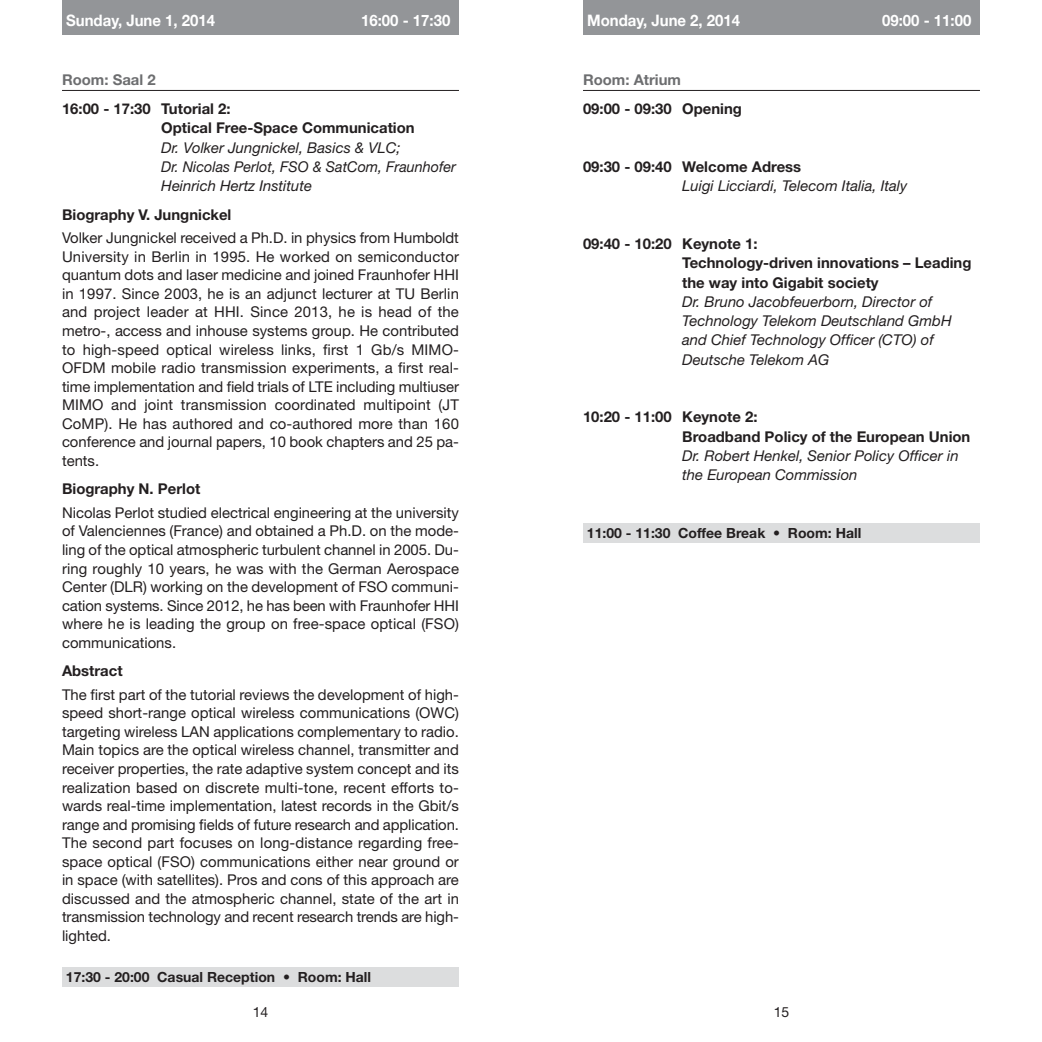
<style>
.page{position:relative;width:1042px;height:1042px;background:#fff}
.page>*{position:absolute;margin:0;border:0;box-sizing:border-box;transform-origin:0 0}
.t1{font:700 15.75px "Helvetica Neue";color:#fff;scale:.95 1}
.t2{font:700 15.75px "Helvetica Neue LT Std";color:#fff;scale:.95 1}
.t3{font:14.88px/18.6px "Helvetica Neue LT Std";color:#231f20;text-align:justify}
.t4{font:italic 14.88px/19.2px "Helvetica Neue LT Std";color:#231f20}
.t5{font:700 14.88px/19.2px "Helvetica Neue LT Std";color:#231f20}
.t6{font:700 14.88px "Helvetica Neue LT Std";color:#6d6e70}
.t7{font:700 14px "Helvetica Neue LT Std";color:#231f20}
.t8{font:14px "Helvetica Neue LT Std";color:#231f20}
.s1{font-weight:100;font-stretch:expanded}
</style>
<div class="page">
<hr style="left:583px;top:90px;width:397px;height:1px;background:#231f20">
<hr style="left:62px;top:90px;width:397px;height:1px;background:#231f20">
<div style="left:62px;top:0;width:397px;height:35px;background:#939598"></div>
<div style="left:583px;top:0;width:397px;height:35px;background:#939598"></div>
<div style="left:583px;top:523px;width:397px;height:20px;background:#dcddde"></div>
<div style="left:62px;top:967px;width:397px;height:20px;background:#dcddde"></div>
<p class="t1" style="left:66px;top:11px;width:158px">Sunday, June 1, 2014</p>
<p class="t2" style="left:361px;top:15px;width:95px">16:00 - 17:30</p>
<p class="t1" style="left:587px;top:11px;width:163px">Monday, June 2, 2014</p>
<p class="t2" style="left:882px;top:15px;width:95px">09:00 - 11:00</p>
<p class="t6" style="left:62px;top:74px;width:95px">Room: Saal 2</p>
<p class="t5" style="left:161px;top:101px;width:255px;text-indent:-99px">16:00 - 17:30 Tutorial 2:<br>Optical Free-Space Communication</p>
<p class="t4" style="left:161px;top:139px;width:296px">Dr. Volker Jungnickel, Basics &amp; VLC;<br>Dr. Nicolas Perlot, FSO &amp; SatCom, Fraunhofer<br>Heinrich Hertz Institute</p>
<p class="t5" style="left:62px;top:206px;width:171px">Biography V. Jungnickel</p>
<p class="t3" style="left:62px;top:230px;width:398px">Volker Jungnickel received a Ph.D. in physics from Humboldt University in Berlin in 1995. He worked on semiconductor quantum dots and laser medicine and joined Fraunhofer HHI in 1997. Since 2003, he is an adjunct lecturer at TU Berlin and project leader at HHI. Since 2013, he is head of the metro-, access and inhouse systems group. He contributed to high-speed optical wireless links, first 1 Gb/s MIMO-OFDM mobile radio transmission experiments, a first real&shy;time implementation and field trials of LTE including multiuser MIMO and joint transmission coordinated multipoint (JT CoMP). He has authored and co-authored more than 160 conference and journal papers, 10 book chapters and 25 pa&shy;tents.</p>
<p class="t5" style="left:62px;top:481px;width:140px">Biography N. Perlot</p>
<p class="t3" style="left:62px;top:505px;width:398px">Nicolas Perlot studied electrical engineering at the university of Valenciennes (France) and obtained a Ph.D. on the mode&shy;ling of the optical atmospheric turbulent channel in 2005. Du&shy;ring roughly 10 years, he was with the German Aerospace Center (DLR) working on the development of FSO communi&shy;cation systems. Since 2012, he has been with Fraunhofer HHI where he is leading the group on free-space optical (FSO) communications.</p>
<p class="t5" style="left:62px;top:663px;width:62px">Abstract</p>
<p class="t3" style="left:62px;top:687px;width:398px">The first part of the tutorial reviews the development of high&shy;speed short-range optical wireless communications (OWC) targeting wireless LAN applications complementary to radio.<br>Main topics are the optical wireless channel, transmitter and receiver properties, the rate adaptive system concept and its realization based on discrete multi-tone, recent efforts to&shy;wards real-time implementation, latest records in the Gbit/s range and promising fields of future research and application.<br>The second part focuses on long-distance regarding free&shy;space optical (FSO) communications either near ground or in space (with satellites). Pros and cons of this approach are discussed and the atmospheric channel, state of the art in transmission technology and recent research trends are high&shy;lighted.</p>
<p class="t7" style="left:66px;top:972px;width:307px">17:30 - 20:00 Casual Reception <span class="s1">•</span> Room: Hall</p>
<p class="t8" style="left:253px;top:1007px;width:17px">14</p>
<p class="t6" style="left:583px;top:74px;width:100px">Room: Atrium</p>
<p class="t5" style="left:583px;top:101px;width:160px">09:00 - 09:30 Opening</p>
<p class="t5" style="left:583px;top:158px;width:220px">09:30 - 09:40 Welcome Adress</p>
<p class="t4" style="left:682px;top:178px;width:227px">Luigi Licciardi, Telecom Italia, Italy</p>
<p class="t5" style="left:682px;top:235px;width:291px;text-indent:-99px">09:40 - 10:20 Keynote 1:<br>Technology-driven innovations – Leading the way into Gigabit society</p>
<p class="t4" style="left:682px;top:293px;width:271px">Dr. Bruno Jacobfeuerborn, Director of Technology Telekom Deutschland GmbH and Chief Technology Officer (CTO) of Deutsche Telekom AG</p>
<p class="t5" style="left:682px;top:409px;width:290px;text-indent:-99px">10:20 - 11:00 Keynote 2:<br>Broadband Policy of the European Union</p>
<p class="t4" style="left:682px;top:447px;width:278px">Dr. Robert Henkel, Senior Policy Officer in the European Commission</p>
<p class="t7" style="left:587px;top:528px;width:276px">11:00 - 11:30 Coffee Break <span class="s1">•</span> Room: Hall</p>
<p class="t8" style="left:774px;top:1007px;width:17px">15</p>
</div>
